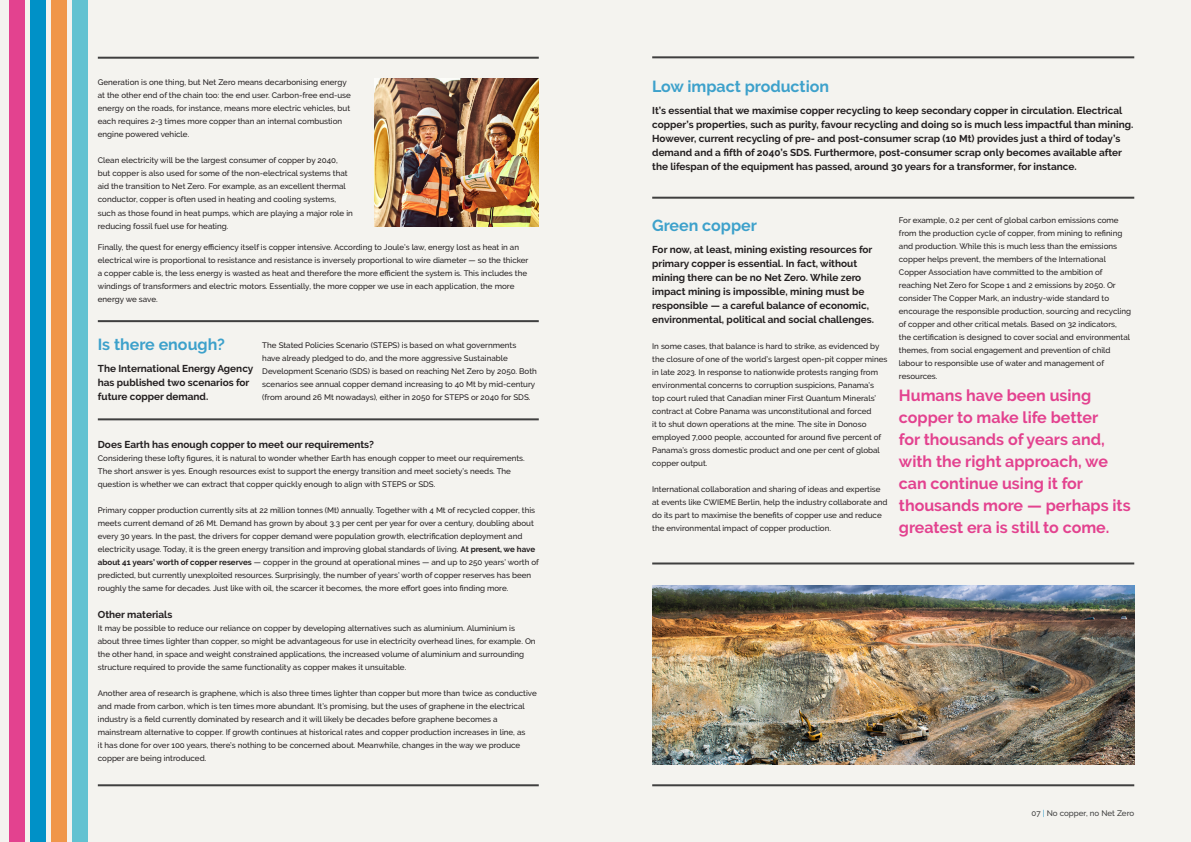
<style>
.page{position:relative;width:1191px;height:842px;background:#f4f3ef}
.page>*{position:absolute;margin:0;border:0;box-sizing:border-box;transform-origin:0 0}
.t1{font:700 16px/22px "Raleway";color:#e3428f}
.t2{font:700 16px "Raleway";color:#3da1cb}
.t3{font:700 10px/14px "Raleway";color:#231f20}
.t4{font:500 8px/13px "Raleway";color:#231f20}
.Body_text{font:500 8px "Raleway";color:#3f3f3f}
.s1{font-weight:700}
.s2{color:#3da1cb}
</style>
<div class="page">
<div style="left:10px;top:0;width:15px;height:842px;background:#e3428f"></div>
<div style="left:72px;top:0;width:15px;height:842px;background:#63c2d1"></div>
<div style="left:51px;top:0;width:15px;height:842px;background:#f0964a"></div>
<div style="left:30px;top:0;width:16px;height:842px;background:#0091c7"></div>
<img style="left:374px;top:79px;width:165px;height:148px">
<img style="left:652px;top:585px;width:482px;height:179px">
<hr style="left:652px;top:784px;width:482px;height:2px;background:#3f3f3f">
<hr style="left:98px;top:57px;width:441px;height:2px;background:#3f3f3f">
<hr style="left:98px;top:320px;width:441px;height:2px;background:#3f3f3f">
<hr style="left:98px;top:418px;width:441px;height:2px;background:#3f3f3f">
<hr style="left:652px;top:56px;width:482px;height:2px;background:#3f3f3f">
<hr style="left:652px;top:197px;width:482px;height:2px;background:#3f3f3f">
<hr style="left:98px;top:784px;width:441px;height:2px;background:#3f3f3f">
<hr style="left:652px;top:562px;width:482px;height:2px;background:#3f3f3f">
<p class="t4" style="left:98px;top:76px;width:255px">Generation is one thing, but Net Zero means decarbonising energy at the other end of the chain too: the end user. Carbon-free end-use energy on the roads, for instance, means more electric vehicles, but each requires 2-3 times more copper than an internal combustion engine powered vehicle.</p>
<p class="t4" style="left:98px;top:154px;width:256px">Clean electricity will be the largest consumer of copper by 2040,<br>but copper is also used for some of the non-electrical systems that aid the transition to Net Zero. For example, as an excellent thermal conductor, copper is often used in heating and cooling systems, such as those found in heat pumps, which are playing a major role in reducing fossil fuel use for heating.</p>
<p class="t4" style="left:98px;top:241px;width:432px">Finally, the quest for energy efficiency itself is copper intensive. According to Joule’s law, energy lost as heat in an electrical wire is proportional to resistance and resistance is inversely proportional to wire diameter — so the thicker a copper cable is, the less energy is wasted as heat and therefore the more efficient the system is. This includes the windings of transformers and electric motors. Essentially, the more copper we use in each application, the more energy we save.</p>
<p class="t2" style="left:98px;top:335px;width:128px">Is there enough?</p>
<p class="t3" style="left:98px;top:362px;width:157px">The International Energy Agency has published two scenarios for future copper demand.</p>
<p class="t4" style="left:262px;top:338px;width:276px">The Stated Policies Scenario (STEPS) is based on what governments<br>have already pledged to do, and the more aggressive Sustainable Development Scenario (SDS) is based on reaching Net Zero by 2050. Both scenarios see annual copper demand increasing to 40 Mt by mid-century (from around 26 Mt nowadays), either in 2050 for STEPS or 2040 for SDS.</p>
<p class="t3" style="left:98px;top:437px;width:278px">Does Earth has enough copper to meet our requirements?</p>
<p class="t4" style="left:98px;top:451px;width:428px">Considering these lofty figures, it is natural to wonder whether Earth has enough copper to meet our requirements.<br>The short answer is yes. Enough resources exist to support the energy transition and meet society’s needs. The question is whether we can extract that copper quickly enough to align with STEPS or SDS.</p>
<p class="t4" style="left:98px;top:503px;width:442px">Primary copper production currently sits at 22 million tonnes (Mt) annually. Together with 4 Mt of recycled copper, this meets current demand of 26 Mt. Demand has grown by about 3.3 per cent per year for over a century, doubling about every 30 years. In the past, the drivers for copper demand were population growth, electrification deployment and electricity usage. Today, it is the green energy transition and improving global standards of living. <span class="s1">At present, we have about 41 years’ worth of copper reserves</span> — copper in the ground at operational mines — and up to 250 years’ worth of predicted, but currently unexploited resources. Surprisingly, the number of years’ worth of copper reserves has been roughly the same for decades. Just like with oil, the scarcer it becomes, the more effort goes into finding more.</p>
<p class="t3" style="left:98px;top:607px;width:76px">Other materials</p>
<p class="t4" style="left:98px;top:621px;width:439px">It may be possible to reduce our reliance on copper by developing alternatives such as aluminium. Aluminium is about three times lighter than copper, so might be advantageous for use in electricity overhead lines, for example. On the other hand, in space and weight constrained applications, the increased volume of aluminium and surrounding structure required to provide the same functionality as copper makes it unsuitable.</p>
<p class="t4" style="left:98px;top:686px;width:440px">Another area of research is graphene, which is also three times lighter than copper but more than twice as conductive and made from carbon, which is ten times more abundant. It’s promising, but the uses of graphene in the electrical industry is a field currently dominated by research and it will likely be decades before graphene becomes a mainstream alternative to copper. If growth continues at historical rates and copper production increases in line, as<br>it has done for over 100 years, there’s nothing to be concerned about. Meanwhile, changes in the way we produce copper are being introduced.</p>
<p class="t2" style="left:652px;top:77px;width:178px">Low impact production</p>
<p class="t3" style="left:652px;top:103px;width:482px">It’s essential that we maximise copper recycling to keep secondary copper in circulation. Electrical copper’s properties, such as purity, favour recycling and doing so is much less impactful than mining.<br>However, current recycling of pre- and post-consumer scrap (10 Mt) provides just a third of today’s demand and a fifth of 2040’s SDS. Furthermore, post-consumer scrap only becomes available after the lifespan of the equipment has passed, around 30 years for a transformer, for instance.</p>
<p class="t2" style="left:652px;top:216px;width:106px">Green copper</p>
<p class="t3" style="left:652px;top:242px;width:223px">For now, at least, mining existing resources for primary copper is essential. In fact, without mining there can be no Net Zero. While zero impact mining is impossible, mining must be responsible — a careful balance of economic, environmental, political and social challenges.</p>
<p class="t4" style="left:652px;top:340px;width:237px">In some cases, that balance is hard to strike, as evidenced by the closure of one of the world’s largest open-pit copper mines in late 2023. In response to nationwide protests ranging from environmental concerns to corruption suspicions, Panama’s top court ruled that Canadian miner First Quantum Minerals’ contract at Cobre Panama was unconstitutional and forced<br>it to shut down operations at the mine. The site in Donoso employed 7,000 people, accounted for around five percent of Panama’s gross domestic product and one per cent of global copper output.</p>
<p class="t4" style="left:652px;top:483px;width:237px">International collaboration and sharing of ideas and expertise at events like CWIEME Berlin, help the industry collaborate and do its part to maximise the benefits of copper use and reduce the environmental impact of copper production.</p>
<p class="t4" style="left:899px;top:214px;width:234px">For example, 0.2 per cent of global carbon emissions come from the production cycle of copper, from mining to refining and production. While this is much less than the emissions copper helps prevent, the members of the International Copper Association have committed to the ambition of reaching Net Zero for Scope 1 and 2 emissions by 2050. Or consider The Copper Mark, an industry-wide standard to encourage the responsible production, sourcing and recycling of copper and other critical metals. Based on 32 indicators,<br>the certification is designed to cover social and environmental themes, from social engagement and prevention of child labour to responsible use of water and management of resources.</p>
<p class="t1" style="left:899px;top:385px;width:233px">Humans have been using copper to make life better<br>for thousands of years and, with the right approach, we can continue using it for thousands more — perhaps its greatest era is still to come.</p>
<p class="Body_text" style="left:1031px;top:809px;width:104px">07 <span class="s2">|</span> No copper, no Net Zero</p>
</div>
